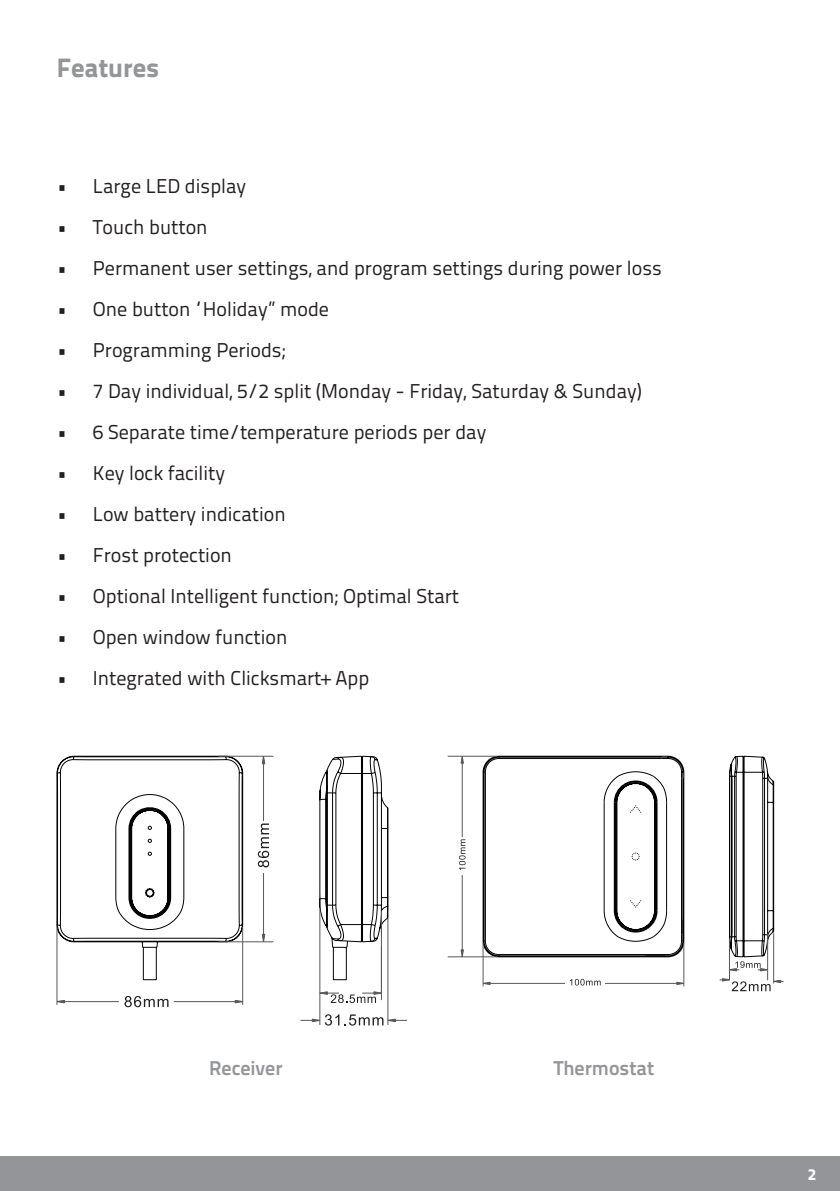
<style>
.page{position:relative;width:840px;height:1191px;background:#fff}
.page>*{position:absolute;margin:0;border:0;box-sizing:border-box;transform-origin:0 0}
.t1{font:800 26.6px "Titillium Text 22 L";color:#939598}
.t2{font:20px "Titillium Text 22 L";color:#231f20}
.t3{font:700 20px "Titillium Text 22 L";color:#939598}
.t4{font:800 16px "Titillium Text 22 L";color:#fff}
</style>
<div class="page">
<div style="left:0;top:1157px;width:839px;height:34px;background:#939598"></div>
<svg style="left:57px;top:756px;width:324px;height:191px"></svg>
<hr style="left:387px;top:918px;width:1px;height:107px;background:#57585a">
<hr style="left:381px;top:911px;width:1px;height:89px;background:#57585a">
<hr style="left:319px;top:895px;width:1px;height:130px;background:#57585a">
<hr style="left:57px;top:926px;width:1px;height:78px;background:#57585a">
<hr style="left:242px;top:926px;width:1px;height:78px;background:#57585a">
<hr style="left:64px;top:1001px;width:55px;height:1px;background:#57585a">
<hr style="left:174px;top:1001px;width:61px;height:1px;background:#57585a">
<svg style="left:56px;top:1000px;width:9px;height:3px"></svg>
<hr style="left:218px;top:941px;width:55px;height:1px;background:#57585a">
<hr style="left:218px;top:756px;width:55px;height:1px;background:#57585a">
<hr style="left:263px;top:873px;width:1px;height:61px;background:#57585a">
<hr style="left:263px;top:764px;width:1px;height:57px;background:#57585a">
<svg style="left:262px;top:933px;width:3px;height:9px"></svg>
<svg style="left:143px;top:979px;width:13px;height:1px"></svg>
<hr style="left:143px;top:947px;width:1px;height:32px;background:#030303">
<hr style="left:156px;top:947px;width:1px;height:32px;background:#030303">
<svg style="left:333px;top:979px;width:13px;height:1px"></svg>
<hr style="left:333px;top:947px;width:1px;height:32px;background:#030303">
<hr style="left:346px;top:947px;width:1px;height:32px;background:#030303">
<svg style="left:319px;top:892px;width:1px;height:16px"></svg>
<svg style="left:332px;top:756px;width:56px;height:186px"></svg>
<svg style="left:234px;top:1000px;width:9px;height:3px"></svg>
<svg style="left:262px;top:756px;width:3px;height:8px"></svg>
<svg style="left:319px;top:991px;width:62px;height:12px"></svg>
<svg style="left:300px;top:1014px;width:107px;height:11px"></svg>
<svg style="left:124px;top:996px;width:44px;height:11px"></svg>
<svg style="left:258px;top:823px;width:11px;height:44px"></svg>
<svg style="left:483px;top:756px;width:290px;height:204px"></svg>
<hr style="left:482px;top:942px;width:1px;height:44px;background:#57585a">
<hr style="left:683px;top:942px;width:1px;height:44px;background:#57585a">
<hr style="left:490px;top:983px;width:74px;height:1px;background:#57585a">
<hr style="left:604px;top:983px;width:72px;height:1px;background:#57585a">
<svg style="left:482px;top:981px;width:8px;height:4px"></svg>
<hr style="left:447px;top:956px;width:50px;height:1px;background:#57585a">
<hr style="left:447px;top:756px;width:50px;height:1px;background:#57585a">
<hr style="left:461px;top:875px;width:1px;height:74px;background:#57585a">
<hr style="left:461px;top:763px;width:1px;height:74px;background:#57585a">
<svg style="left:460px;top:949px;width:3px;height:8px"></svg>
<hr style="left:772px;top:933px;width:1px;height:50px;background:#57585a">
<hr style="left:766px;top:935px;width:1px;height:45px;background:#57585a">
<hr style="left:728px;top:938px;width:1px;height:42px;background:#57585a">
<svg style="left:667px;top:934px;width:17px;height:23px"></svg>
<svg style="left:676px;top:981px;width:8px;height:4px"></svg>
<svg style="left:460px;top:755px;width:3px;height:8px"></svg>
<svg style="left:766px;top:930px;width:8px;height:14px"></svg>
<svg style="left:728px;top:956px;width:39px;height:15px"></svg>
<svg style="left:569px;top:979px;width:31px;height:6px"></svg>
<svg style="left:458px;top:839px;width:7px;height:31px"></svg>
<svg style="left:719px;top:978px;width:64px;height:13px"></svg>
<h1 class="t1" style="left:57px;top:46px;width:104px">Features</h1>
<p class="t2" style="left:57px;top:171px;width:191px">• Large LED display</p>
<p class="t2" style="left:57px;top:212px;width:152px">• Touch button</p>
<p class="t2" style="left:57px;top:253px;width:606px">• Permanent user settings, and program settings during power loss</p>
<p class="t2" style="left:57px;top:294px;width:274px">• One button “Holiday” mode</p>
<p class="t2" style="left:57px;top:335px;width:230px">• Programming Periods;</p>
<p class="t2" style="left:57px;top:376px;width:586px">• 7 Day individual, 5/2 split (Monday - Friday, Saturday &amp; Sunday)</p>
<p class="t2" style="left:57px;top:417px;width:431px">• 6 Separate time/temperature periods per day</p>
<p class="t2" style="left:57px;top:458px;width:170px">• Key lock facility</p>
<p class="t2" style="left:57px;top:499px;width:230px">• Low battery indication</p>
<p class="t2" style="left:57px;top:540px;width:177px">• Frost protection</p>
<p class="t2" style="left:57px;top:581px;width:404px">• Optional Intelligent function; Optimal Start</p>
<p class="t2" style="left:57px;top:622px;width:232px">• Open window function</p>
<p class="t2" style="left:57px;top:663px;width:314px">• Integrated with Clicksmart+ App</p>
<p class="t3" style="left:209px;top:1052px;width:75px">Receiver</p>
<p class="t3" style="left:553px;top:1052px;width:102px">Thermostat</p>
<p class="t4" style="left:807px;top:1161px;width:10px">2</p>
</div>
